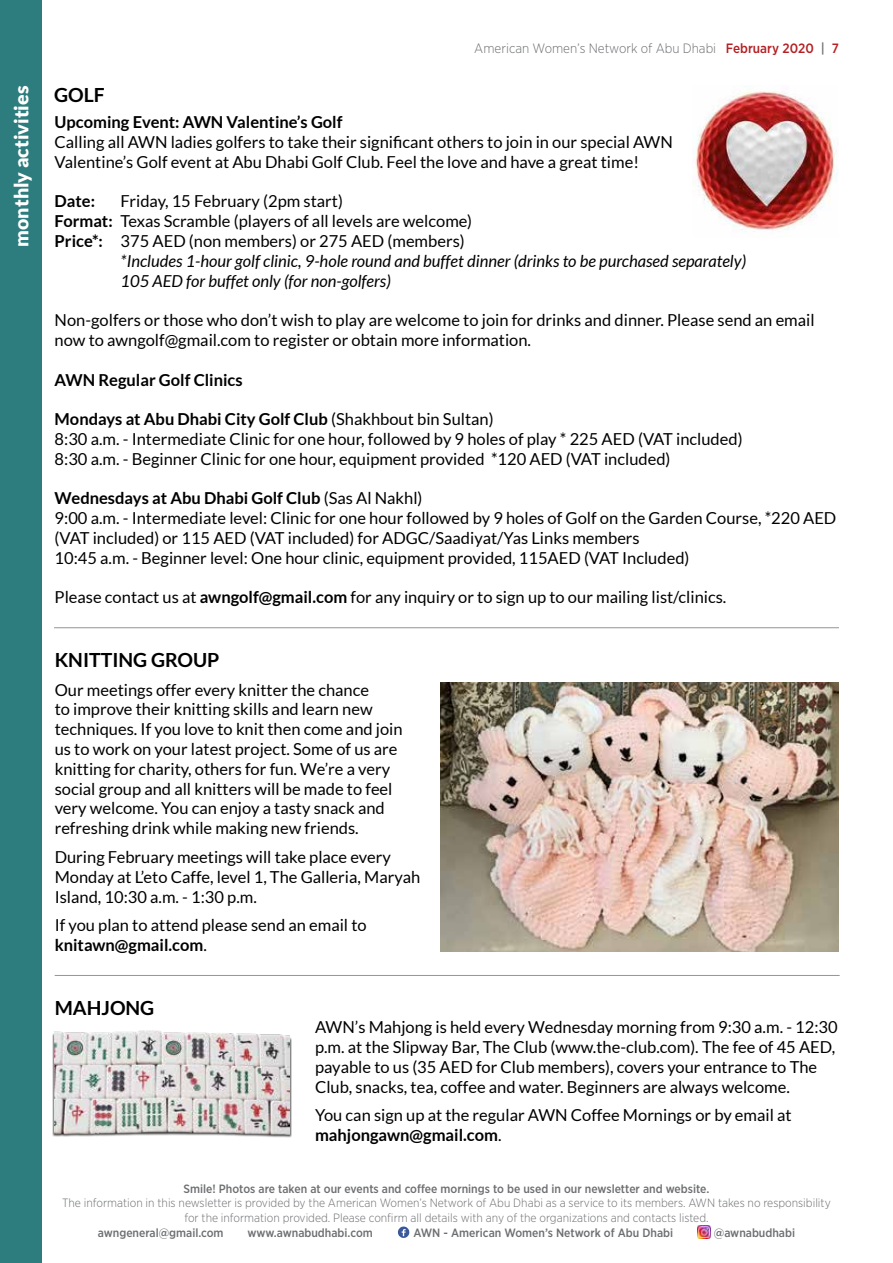
<style>
.page{position:relative;width:893px;height:1263px;background:#fff}
.page>*{position:absolute;margin:0;border:0;box-sizing:border-box;transform-origin:0 0}
.t1{font:700 19.5px "Lato";color:#000}
.t2{font:900 19.5px "Lato";color:#fff}
.t3{font:16.5px/19.8px "Lato";color:#000}
.t4{font:italic 16.5px "Lato";color:#000}
.t5{font:700 16.5px "Lato";color:#000}
.t6{font:300 13.5px "Gotham Narrow";color:#6d6e71}
.t7{font:300 12px/14.4px "Gotham Narrow";color:#6d6e71;text-align:center}
.t8{font:500 12px "Gotham Narrow";color:#6d6e71}
.s1{font-weight:500;color:#b42024}
.s2{font-weight:500}
.s3{font-weight:700}
</style>
<div class="page">
<svg style="left:398px;top:1226px;width:11px;height:12px"></svg>
<img style="left:697px;top:1225px;width:14px;height:14px">
<div style="left:0;top:0;width:41px;height:1263px;background:#2e7d7e"></div>
<img style="left:440px;top:682px;width:399px;height:269px">
<hr style="left:54px;top:627px;width:785px;height:1px;background:#939598">
<img style="left:693px;top:86px;width:145px;height:146px">
<hr style="left:55px;top:975px;width:785px;height:1px;background:#939598">
<div style="left:53px;top:1032px;width:239px;height:106px;background:#000;opacity:.75"></div>
<img style="left:54px;top:1031px;width:236px;height:105px">
<p class="t2" style="left:10px;top:247px;width:162px;rotate:-90deg">monthly activities</p>
<p class="t6" style="left:474px;top:40px;width:366px">American Women’s Network of Abu Dhabi <span class="s1">February 2020</span> <span class="s2">|</span> <span class="s1">7</span></p>
<p class="t1" style="left:54px;top:83px;width:52px">GOLF</p>
<p class="t5" style="left:55px;top:113px;width:289px">Upcoming Event: AWN Valentine’s Golf</p>
<p class="t3" style="left:55px;top:132px;width:620px">Calling all AWN ladies golfers to take their significant others to join in our special AWN<br>Valentine’s Golf event at Abu Dhabi Golf Club. Feel the love and have a great time!</p>
<p class="t5" style="left:55px;top:192px;width:42px">Date:</p>
<p class="t3" style="left:121px;top:191px;width:224px">Friday, 15 February (2pm start)</p>
<p class="t3" style="left:55px;top:211px;width:419px"><span class="s3">Format:</span> Texas Scramble (players of all levels are welcome)</p>
<p class="t3" style="left:55px;top:231px;width:412px"><span class="s3">Price*:</span> 375 AED (non members) or 275 AED (members)</p>
<p class="t4" style="left:121px;top:252px;width:627px">*Includes 1-hour golf clinic, 9-hole round and buffet dinner (drinks to be purchased separately)</p>
<p class="t4" style="left:121px;top:271px;width:272px">105 AED for buffet only (for non-golfers)</p>
<p class="t3" style="left:55px;top:310px;width:761px">Non-golfers or those who don’t wish to play are welcome to join for drinks and dinner. Please send an email now to awngolf@gmail.com to register or obtain more information.</p>
<p class="t5" style="left:55px;top:370px;width:189px">AWN Regular Golf Clinics</p>
<p class="t3" style="left:55px;top:409px;width:690px"><span class="s3">Mondays at Abu Dhabi City Golf Club</span> (Shakhbout bin Sultan)<br>8:30 a.m. - Intermediate Clinic for one hour, followed by 9 holes of play * 225 AED (VAT included)<br>8:30 a.m. - Beginner Clinic for one hour, equipment provided *120 AED (VAT included)</p>
<p class="t3" style="left:55px;top:488px;width:783px"><span class="s3">Wednesdays at Abu Dhabi Golf Club</span> (Sas Al Nakhl)<br>9:00 a.m. - Intermediate level: Clinic for one hour followed by 9 holes of Golf on the Garden Course, *220 AED (VAT included) or 115 AED (VAT included) for ADGC/Saadiyat/Yas Links members<br>10:45 a.m. - Beginner level: One hour clinic, equipment provided, 115AED (VAT Included)</p>
<p class="t3" style="left:55px;top:587px;width:673px">Please contact us at <span class="s3">awngolf@gmail.com</span> for any inquiry or to sign up to our mailing list/clinics.</p>
<p class="t1" style="left:55px;top:649px;width:166px">KNITTING GROUP</p>
<p class="t3" style="left:55px;top:680px;width:349px">Our meetings offer every knitter the chance<br>to improve their knitting skills and learn new techniques. If you love to knit then come and join us to work on your latest project. Some of us are knitting for charity, others for fun. We’re a very social group and all knitters will be made to feel very welcome. You can enjoy a tasty snack and refreshing drink while making new friends.</p>
<p class="t3" style="left:55px;top:847px;width:367px">During February meetings will take place every<br>Monday at L’eto Caffe, level 1, The Galleria, Maryah<br>Island, 10:30 a.m. - 1:30 p.m.</p>
<p class="t3" style="left:55px;top:915px;width:314px">If you plan to attend please send an email to <span class="s3">knitawn@gmail.com</span>.</p>
<p class="t1" style="left:55px;top:997px;width:101px">MAHJONG</p>
<p class="t3" style="left:315px;top:1017px;width:524px">AWN’s Mahjong is held every Wednesday morning from 9:30 a.m. - 12:30 p.m. at the Slipway Bar, The Club (www.the-club.com). The fee of 45 AED, payable to us (35 AED for Club members), covers your entrance to The Club, snacks, tea, coffee and water. Beginners are always welcome.</p>
<p class="t3" style="left:315px;top:1105px;width:478px">You can sign up at the regular AWN Coffee Mornings or by email at <span class="s3">mahjongawn@gmail.com</span>.</p>
<p class="t8" style="left:184px;top:1181px;width:527px">Smile! Photos are taken at our events and coffee mornings to be used in our newsletter and website.</p>
<p class="t7" style="left:62px;top:1195px;width:770px">The information in this newsletter is provided by the American Women’s Network of Abu Dhabi as a service to its members. AWN takes no responsibility for the information provided. Please confirm all details with any of the organizations and contacts listed.</p>
<p class="t8" style="left:98px;top:1226px;width:127px">awngeneral@gmail.com</p>
<p class="t8" style="left:248px;top:1226px;width:127px">www.awnabudhabi.com</p>
<p class="t8" style="left:413px;top:1226px;width:261px">AWN - American Women’s Network of Abu Dhabi</p>
<p class="t8" style="left:714px;top:1226px;width:83px">@awnabudhabi</p>
</div>
